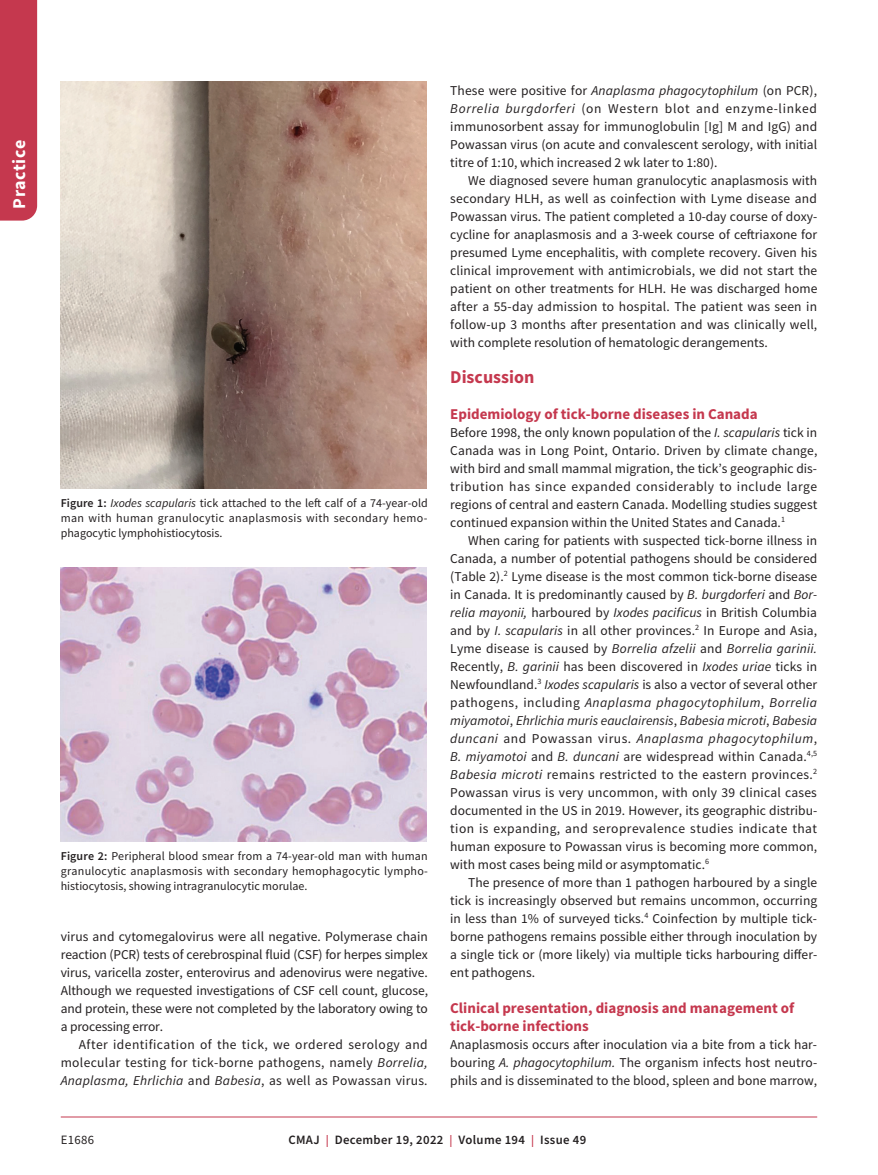
<style>
.page{position:relative;width:878px;height:1175px;background:#fff}
.page>*{position:absolute;margin:0;border:0;box-sizing:border-box;transform-origin:0 0}
.t1{font:700 18px "Source Sans Pro";color:#c5384e}
.t2{font:700 18px "Source Sans Pro";letter-spacing:.025em;color:#fff}
.t3{font:700 15px/18px "Source Sans Pro";color:#c5384e}
.t4{font:13.5px/18px "Source Sans Pro";color:#231f20;text-align:justify}
.t5{font:600 12.75px "Source Sans Pro";letter-spacing:.025em;color:#231f20}
.t6{font:12.75px "Source Sans Pro";letter-spacing:.025em;color:#231f20}
.t7{font:12px/15px "Source Sans Pro";color:#231f20;text-align:justify}
.s1{font-weight:600}
.s2{font-style:italic}
.s3{font-size:12px;color:#c5384e}
</style>
<div class="page">
<div style="left:0;top:0;width:37px;height:220px;background:#c5384e"></div>
<hr style="left:61px;top:1116px;width:756px;height:1px;background:#c5384e">
<img style="left:61px;top:567px;width:366px;height:274px">
<img style="left:61px;top:81px;width:366px;height:407px">
<h1 class="t2" style="left:7px;top:208px;width:70px;rotate:-90deg">Practice</h1>
<p class="t7" style="left:61px;top:495px;width:368px"><span class="s1">Figure 1:</span> <span class="s2">Ixodes scapularis</span> tick attached to the left calf of a 74-year-old man with human granulocytic anaplasmosis with secondary hemo&shy;phagocytic lymphohistiocytosis.</p>
<p class="t7" style="left:61px;top:848px;width:368px"><span class="s1">Figure 2:</span> Peripheral blood smear from a 74-year-old man with human granulocytic anaplasmosis with secondary hemophagocytic lympho&shy;histiocytosis, showing intragranulocytic morulae.</p>
<p class="t4" style="left:61px;top:927px;width:369px">virus and cytomegalovirus were all negative. Polymerase chain reaction (PCR) tests of cerebrospinal fluid (CSF) for herpes simplex virus, varicella zoster, enterovirus and adenovirus were negative.<br>Although we requested investigations of CSF cell count, glucose, and protein, these were not completed by the laboratory owing to a processing error.</p>
<p class="t4" style="left:61px;top:1035px;width:368px;text-indent:18px">After identification of the tick, we ordered serology and molecular testing for tick-borne pathogens, namely <span class="s2">Borrelia, Anaplasma, Ehrlichia</span> and <span class="s2">Babesia</span>, as well as Powassan virus.</p>
<p class="t4" style="left:450px;top:81px;width:368px">These were positive for <span class="s2">Anaplasma phagocytophilum</span> (on PCR), <span class="s2">Borrelia burgdorferi</span> (on Western blot and enzyme-linked immunosorbent assay for immunoglobulin [Ig] M and IgG) and Powassan virus (on acute and convalescent serology, with initial titre of 1:10, which increased 2 wk later to 1:80).</p>
<p class="t4" style="left:450px;top:171px;width:368px;text-indent:18px">We diagnosed severe human granulocytic anaplasmosis with secondary HLH, as well as coinfection with Lyme disease and Powassan virus. The patient completed a 10-day course of doxy&shy;cycline for anaplasmosis and a 3-week course of ceftriaxone for presumed Lyme encephalitis, with complete recovery. Given his clinical improvement with antimicrobials, we did not start the patient on other treatments for HLH. He was discharged home after a 55-day admission to hospital. The patient was seen in follow-up 3 months after presentation and was clinically well, with complete resolution of hematologic derangements.</p>
<h1 class="t1" style="left:450px;top:364px;width:86px">Discussion</h1>
<p class="t3" style="left:450px;top:404px;width:309px">Epidemiology of tick-borne diseases in Canada</p>
<p class="t4" style="left:450px;top:423px;width:368px">Before 1998, the only known population of the <span class="s2">I. scapularis</span> tick in Canada was in Long Point, Ontario. Driven by climate change, with bird and small mammal migration, the tick’s geographic dis&shy;tribution has since expanded considerably to include large regions of central and eastern Canada. Modelling studies suggest continued expansion within the United States and Canada.<sup>1</sup></p>
<p class="t4" style="left:450px;top:531px;width:368px;text-indent:18px">When caring for patients with suspected tick-borne illness in Canada, a number of potential pathogens should be considered (Table 2).<sup>2</sup> Lyme disease is the most common tick-borne disease in Canada. It is predominantly caused by <span class="s2">B. burgdorferi</span> and <span class="s2">Bor&shy;relia mayonii,</span> harboured by <span class="s2">Ixodes pacificus</span> in British Columbia and by <span class="s2">I. scapularis</span> in all other provinces.<sup>2</sup> In Europe and Asia, Lyme disease is caused by <span class="s2">Borrelia afzelii</span> and <span class="s2">Borrelia garinii.<br></span>Recently, <span class="s2">B. garinii</span> has been discovered in <span class="s2">Ixodes uriae</span> ticks in Newfoundland.<sup>3</sup> <span class="s2">Ixodes scapularis</span> is also a vector of several other pathogens, including <span class="s2">Anaplasma phagocytophilum</span>, <span class="s2">Borrelia miyamotoi</span>, <span class="s2">Ehrlichia muris eauclairensis</span>, <span class="s2">Babesia microti</span>, <span class="s2">Babesia duncani</span> and Powassan virus. <span class="s2">Anaplasma phagocytophilum</span>, <span class="s2">B. miyamotoi</span> and <span class="s2">B. duncani</span> are widespread within Canada.<sup>4,5<br></sup><span class="s2">Babesia microti</span> remains restricted to the eastern provinces.<sup>2<br></sup>Powassan virus is very uncommon, with only 39 clinical cases documented in the US in 2019. However, its geographic distribu&shy;tion is expanding, and seroprevalence studies indicate that human exposure to Powassan virus is becoming more common, with most cases being mild or asymptomatic.<sup>6</sup></p>
<p class="t4" style="left:450px;top:873px;width:368px;text-indent:18px">The presence of more than 1 pathogen harboured by a single tick is increasingly observed but remains uncommon, occurring in less than 1% of surveyed ticks.<sup>4</sup> Coinfection by multiple tick&shy;borne pathogens remains possible either through inoculation by a single tick or (more likely) via multiple ticks harbouring differ&shy;ent pathogens.</p>
<p class="t3" style="left:450px;top:998px;width:345px">Clinical presentation, diagnosis and management of tick-borne infections</p>
<p class="t4" style="left:450px;top:1035px;width:368px">Anaplasmosis occurs after inoculation via a bite from a tick har&shy;bouring <span class="s2">A. phagocytophilum.</span> The organism infects host neutro&shy;phils and is disseminated to the blood, spleen and bone marrow,</p>
<p class="t6" style="left:61px;top:1132px;width:35px">E1686</p>
<p class="t5" style="left:288px;top:1131px;width:299px">CMAJ <span class="s3">|</span> December 19, 2022 <span class="s3">|</span> Volume 194 <span class="s3">|</span> Issue 49</p>
</div>
